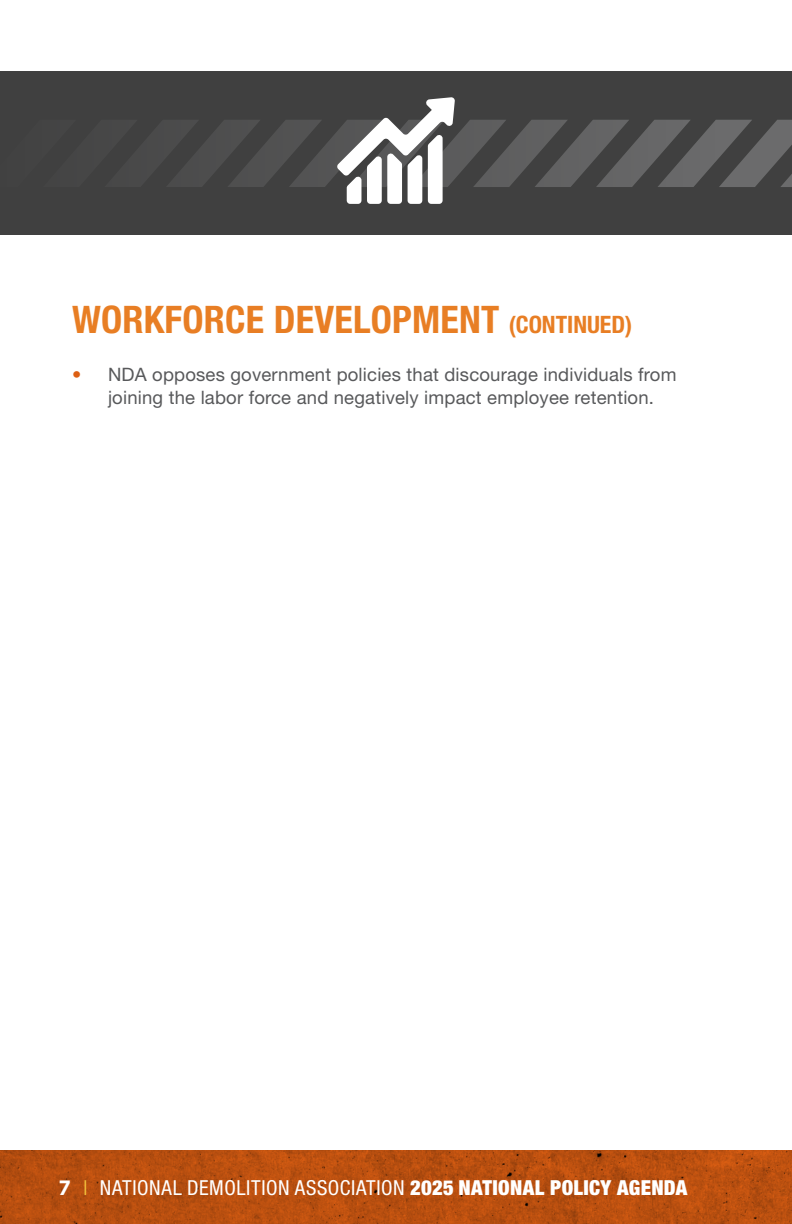
<style>
.page{position:relative;width:792px;height:1224px;background:#fff}
.page>*{position:absolute;margin:0;border:0;box-sizing:border-box;transform-origin:0 0}
.t1{font:700 condensed 38px "Helvetica Neue LT Std";letter-spacing:.005em;color:#e87e24}
.t2{font:condensed 20.8px "Helvetica Neue LT Std";letter-spacing:.025em;color:#fff}
.t3{font:18.4px/22.4px "Helvetica Neue LT Std";letter-spacing:.01em;color:#58595b}
.s1{font-size:24px}
.s2{color:#dd5f13}
.s3{font-family:"Gotham";font-weight:700;font-stretch:normal}
.s4{font-weight:300;font-stretch:normal;color:#f3c33d}
.s5{font-weight:900}
</style>
<div class="page">
<svg style="left:0;top:1151px;width:792px;height:73px;background:#b84e0f"></svg>
<div style="left:0;top:71px;width:792px;height:163px;background:#404040"></div>
<svg style="left:158px;top:97px;width:634px;height:107px"></svg>
<h1 class="t1" style="left:72px;top:297px;width:562px">WORKFORCE DEVELOPMENT <span class="s1">(CONTINUED)</span></h1>
<p class="t3" style="left:108px;top:363px;width:570px;text-indent:-36px"><span class="s2">•</span> NDA opposes government policies that discourage individuals from joining the labor force and negatively impact employee retention.</p>
<p class="t2" style="left:58px;top:1175px;width:630px"><span class="s3">7</span> <span class="s4">I</span> NATIONAL DEMOLITION ASSOCIATION <span class="s5">2025 NATIONAL POLICY AGENDA</span></p>
</div>
